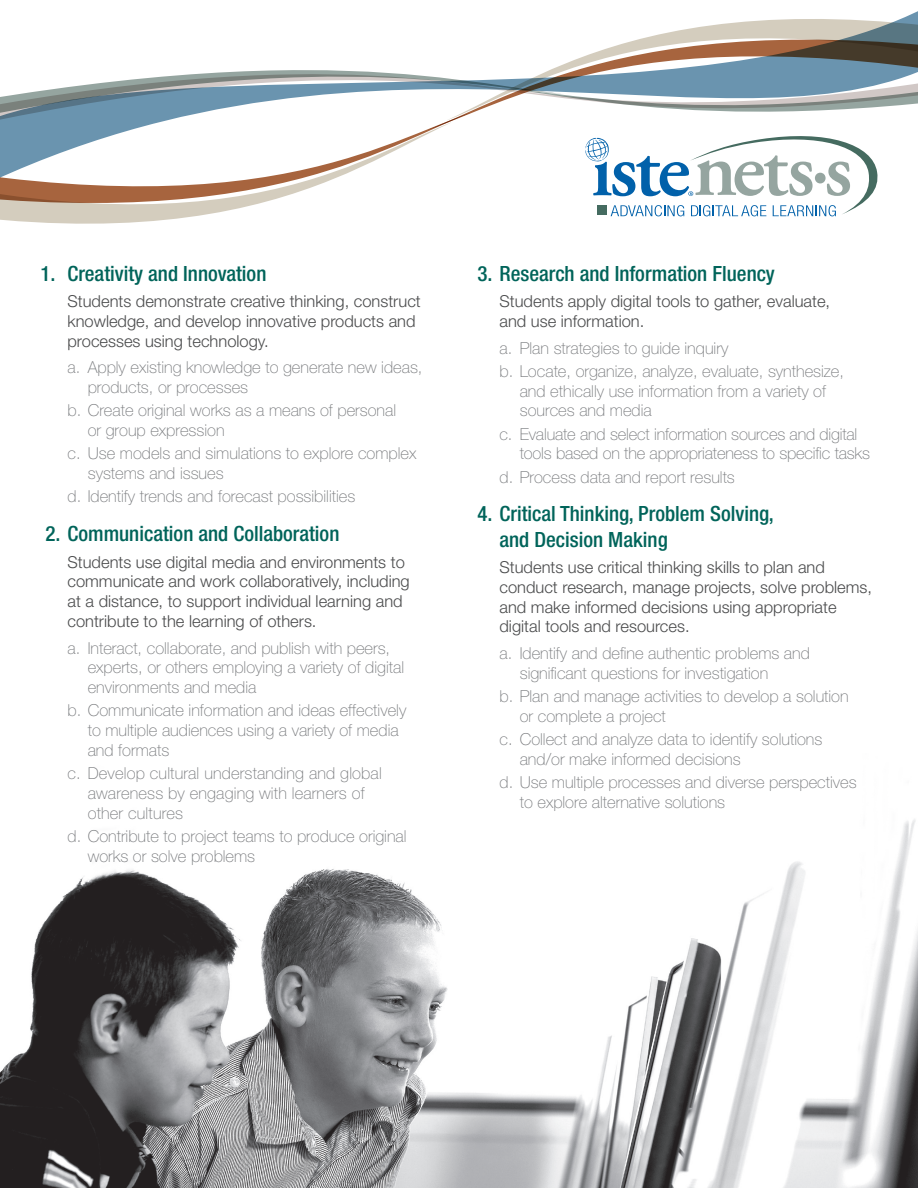
<style>
.page{position:relative;width:918px;height:1188px;background:#fff}
.page>*{position:absolute;margin:0;border:0;box-sizing:border-box;transform-origin:0 0}
.t1{font:500 condensed 21px/25.2px "Helvetica Neue LT Std";color:#00645a}
.t2{font:100 16.5px/19.8px "Helvetica Neue LT Std";color:#76787b}
.t3{font:300 16.5px/19.8px "Helvetica Neue LT Std";color:#4b4c4d}
</style>
<div class="page">
<img style="left:0;top:819px;width:918px;height:369px">
<svg style="left:0;top:70px;width:502px;height:154px"></svg>
<svg style="left:502px;top:11px;width:416px;height:101px"></svg>
<svg style="left:585px;top:136px;width:293px;height:80px"></svg>
<p class="t1" style="left:40px;top:260px;width:227px">1. Creativity and Innovation</p>
<p class="t3" style="left:68px;top:291px;width:355px">Students demonstrate creative thinking, construct knowledge, and develop innovative products and processes using technology.</p>
<p class="t2" style="left:88px;top:358px;width:336px;text-indent:-20px">a. Apply existing knowledge to generate new ideas, products, or processes</p>
<p class="t2" style="left:88px;top:401px;width:310px;text-indent:-20px">b. Create original works as a means of personal or group expression</p>
<p class="t2" style="left:88px;top:444px;width:330px;text-indent:-20px">c. Use models and simulations to explore complex systems and issues</p>
<p class="t2" style="left:68px;top:487px;width:289px">d. Identify trends and forecast possibilities</p>
<p class="t1" style="left:46px;top:521px;width:295px">2. Communication and Collaboration</p>
<p class="t3" style="left:68px;top:552px;width:344px">Students use digital media and environments to communicate and work collaboratively, including at a distance, to support individual learning and contribute to the learning of others.</p>
<p class="t2" style="left:88px;top:638px;width:318px;text-indent:-20px">a. Interact, collaborate, and publish with peers, experts, or others employing a variety of digital environments and media</p>
<p class="t2" style="left:88px;top:701px;width:320px;text-indent:-20px">b. Communicate information and ideas effectively to multiple audiences using a variety of media and formats</p>
<p class="t2" style="left:88px;top:763px;width:296px;text-indent:-20px">c. Develop cultural understanding and global awareness by engaging with learners of other cultures</p>
<p class="t2" style="left:88px;top:826px;width:320px;text-indent:-20px">d. Contribute to project teams to produce original works or solve problems</p>
<p class="t1" style="left:478px;top:260px;width:299px">3. Research and Information Fluency</p>
<p class="t3" style="left:500px;top:291px;width:332px">Students apply digital tools to gather, evaluate, and use information.</p>
<p class="t2" style="left:500px;top:336px;width:346px;line-height:23.2px">a. Plan strategies to guide inquiry<br>b. Locate, organize, analyze, evaluate, synthesize,</p>
<p class="t2" style="left:520px;top:381px;width:308px">and ethically use information from a variety of sources and media</p>
<p class="t2" style="left:520px;top:424px;width:352px;text-indent:-20px">c. Evaluate and select information sources and digital tools based on the appropriateness to specific tasks</p>
<p class="t2" style="left:500px;top:467px;width:237px">d. Process data and report results</p>
<p class="t1" style="left:500px;top:501px;width:276px;text-indent:-22px">4. Critical Thinking, Problem Solving, and Decision Making</p>
<p class="t3" style="left:500px;top:557px;width:374px">Students use critical thinking skills to plan and conduct research, manage projects, solve problems, and make informed decisions using appropriate digital tools and resources.</p>
<p class="t2" style="left:520px;top:643px;width:292px;text-indent:-20px">a. Identify and define authentic problems and significant questions for investigation</p>
<p class="t2" style="left:520px;top:686px;width:330px;text-indent:-20px">b. Plan and manage activities to develop a solution or complete a project</p>
<p class="t2" style="left:520px;top:729px;width:304px;text-indent:-20px">c. Collect and analyze data to identify solutions and/or make informed decisions</p>
<p class="t2" style="left:520px;top:772px;width:339px;text-indent:-20px">d. Use multiple processes and diverse perspectives to explore alternative solutions</p>
</div>
